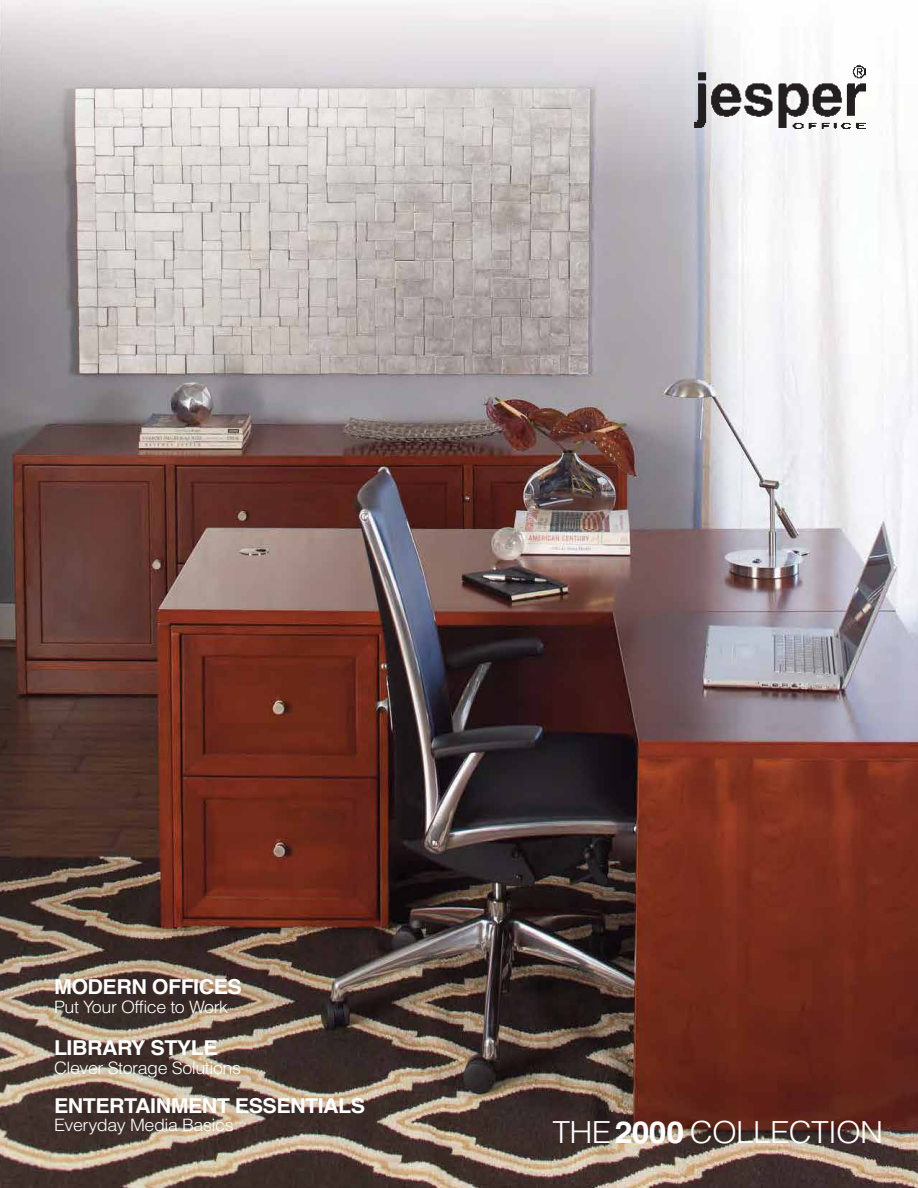
<style>
.page{position:relative;width:918px;height:1188px;background:#fff}
.page>*{position:absolute;margin:0;border:0;box-sizing:border-box;transform-origin:0 0}
.t1{font:300 30.45px "Helvetica";letter-spacing:-.025em;color:#fff;scale:1.05 1}
.t2{font:700 20.55px "Helvetica";letter-spacing:-.025em;color:#fff;scale:1.05 1}
.t3{font:300 17.1px "Helvetica";letter-spacing:-.025em;color:#fff;scale:1.05 1}
.s1{font-weight:700}
</style>
<div class="page">
<img style="left:0;top:179px;width:918px;height:1009px">
<img style="left:0;top:0;width:899px;height:179px">
<img style="left:686px;top:54px;width:180px;height:74px">
<p class="t2" style="left:54px;top:979px;width:180px">MODERN OFFICES</p>
<p class="t3" style="left:54px;top:1001px;width:167px">Put Your Office to Work</p>
<p class="t2" style="left:54px;top:1041px;width:157px">LIBRARY STYLE</p>
<p class="t3" style="left:54px;top:1062px;width:180px">Clever Storage Solutions</p>
<p class="t2" style="left:54px;top:1098px;width:298px">ENTERTAINMENT ESSENTIALS</p>
<p class="t3" style="left:54px;top:1119px;width:173px">Everyday Media Basics</p>
<h1 class="t1" style="left:553px;top:1121px;width:316px">THE<span class="s1">2000</span> COLLECTION</h1>
</div>
